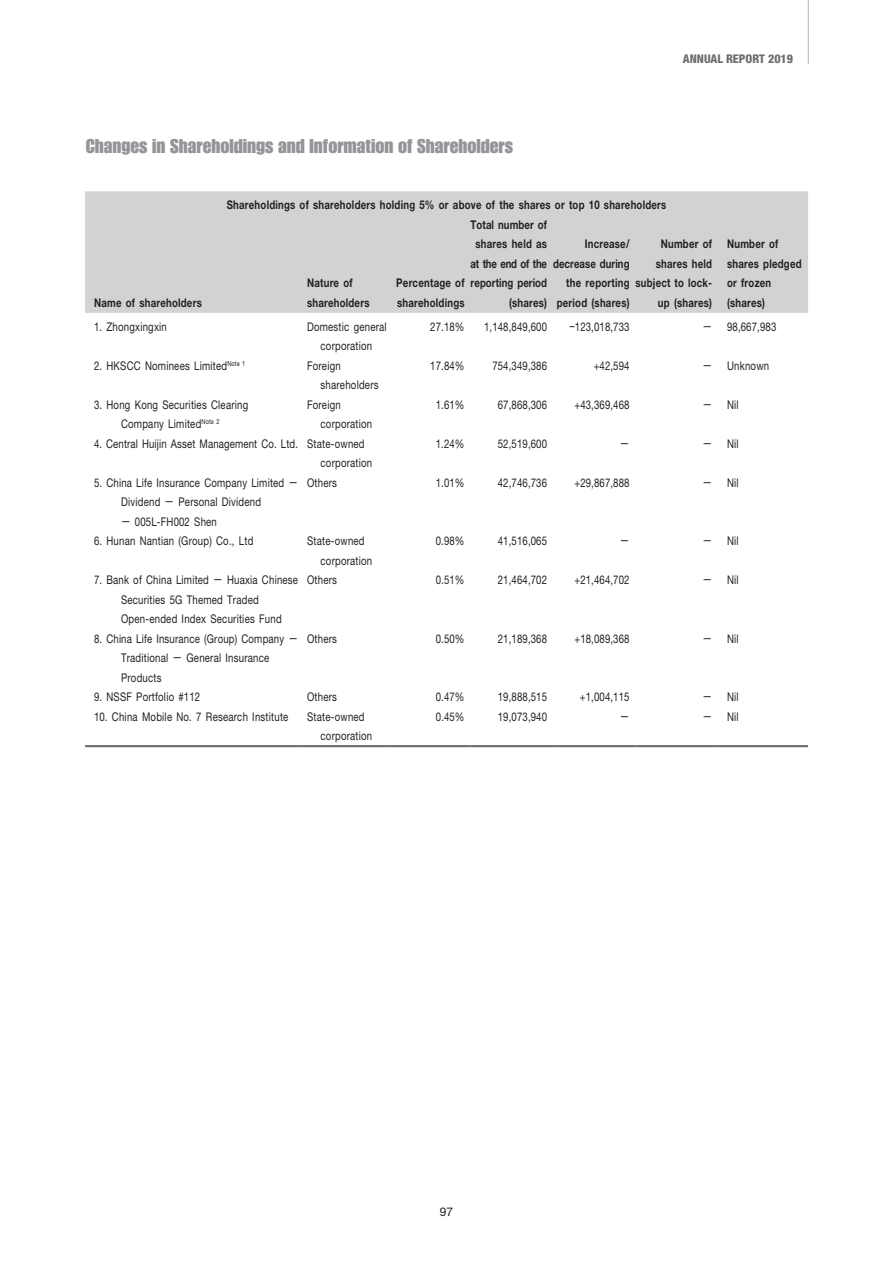
<style>
.page{position:relative;width:893px;height:1263px;background:#fff}
.page>*{position:absolute;margin:0;border:0;box-sizing:border-box;transform-origin:0 0}
.t1{font:19.5px "Impact LT Std";color:#939598}
._15_Table_Stub{font:12px/19.5px "Helvetica Neue LT Std";letter-spacing:.025em;color:#231f20;scale:.8 1}
._01_Body_Text{font:700 12px/19.5px "Helvetica Neue LT Std";letter-spacing:.025em;color:#231f20;text-align:right;scale:.8 1}
._01_Body_Text-2{font:12px "Helvetica Neue LT Std";letter-spacing:.015em;color:#231f20;scale:.8 1}
._15_Table_Stub-2{font:700 12px/19.5px "Helvetica Neue LT Std";letter-spacing:.025em;color:#231f20;scale:.8 1}
._11_P0{font:700 12px/19.5px "Helvetica Neue LT Std";letter-spacing:.025em;color:#231f20;scale:.8 1}
.t2{font:800 condensed 12px "Helvetica Neue LT Std";color:#6c6d70}
._15_Table_Stub-3{font:12px "Helvetica Neue LT Std";letter-spacing:.025em;color:#231f20}
</style>
<div class="page">
<hr style="left:808px;top:0;width:1px;height:64px;background:#b2b3b7">
<div style="left:85px;top:191px;width:723px;height:122px;background:#d1d2d4"></div>
<hr style="left:85px;top:745px;width:213px;height:2px;background:#6c6d70">
<hr style="left:298px;top:745px;width:90px;height:2px;background:#6c6d70">
<hr style="left:388px;top:745px;width:83px;height:2px;background:#6c6d70">
<hr style="left:471px;top:745px;width:82px;height:2px;background:#6c6d70">
<hr style="left:553px;top:745px;width:83px;height:2px;background:#6c6d70">
<hr style="left:636px;top:745px;width:82px;height:2px;background:#6c6d70">
<hr style="left:718px;top:745px;width:90px;height:2px;background:#6c6d70">
<p class="t2" style="left:683px;top:51px;width:112px">ANNUAL REPORT 2019</p>
<h1 class="t1" style="left:86px;top:135px;width:429px">Changes in Shareholdings and Information of Shareholders</h1>
<p class="_01_Body_Text" style="left:227px;top:195px;width:551px">Shareholdings of shareholders holding 5% or above of the shares or top 10 shareholders</p>
<p class="_15_Table_Stub-2" style="left:94px;top:293px;width:136px">Name of shareholders</p>
<p class="_01_Body_Text" style="left:471px;top:215px;width:97px">Total number of shares held as at the end of the reporting period (shares)</p>
<p class="_01_Body_Text" style="left:553px;top:234px;width:97px">Increase/ decrease during the reporting period (shares)</p>
<p class="_01_Body_Text" style="left:636px;top:234px;width:97px">Number of shares held subject to lock&shy;up (shares)</p>
<p class="_15_Table_Stub-2" style="left:727px;top:234px;width:95px">Number of shares pledged or frozen (shares)</p>
<p class="_11_P0" style="left:307px;top:273px;width:80px">Nature of shareholders</p>
<p class="_01_Body_Text" style="left:396px;top:273px;width:87px;text-align:left">Percentage of shareholdings</p>
<p class="_15_Table_Stub" style="left:94px;top:317px;width:93px">1. Zhongxingxin</p>
<p class="_15_Table_Stub" style="left:307px;top:317px;width:101px;text-align:center">Domestic general corporation</p>
<p class="_01_Body_Text-2" style="left:430px;top:319px;width:44px">27.18%</p>
<p class="_01_Body_Text-2" style="left:484px;top:319px;width:80px">1,148,849,600</p>
<p class="_01_Body_Text-2" style="left:570px;top:319px;width:76px">–123,018,733</p>
<p class="_01_Body_Text-2" style="left:702px;top:318px;width:13px">—</p>
<p class="_15_Table_Stub" style="left:727px;top:317px;width:63px">98,667,983</p>
<p class="_15_Table_Stub" style="left:94px;top:356px;width:191px">2. HKSCC Nominees Limited<sup>Note</sup> <sup>1</sup></p>
<p class="_15_Table_Stub" style="left:321px;top:356px;width:74px;text-indent:-14px">Foreign shareholders</p>
<p class="_01_Body_Text-2" style="left:430px;top:358px;width:44px">17.84%</p>
<p class="_01_Body_Text-2" style="left:492px;top:358px;width:70px">754,349,386</p>
<p class="_01_Body_Text-2" style="left:594px;top:358px;width:46px">+42,594</p>
<p class="_01_Body_Text-2" style="left:702px;top:357px;width:13px">—</p>
<p class="_15_Table_Stub" style="left:727px;top:356px;width:54px">Unknown</p>
<p class="_15_Table_Stub" style="left:94px;top:395px;width:194px;text-align:center">3. Hong Kong Securities Clearing<br>Company Limited<sup>Note</sup> <sup>2</sup></p>
<p class="_15_Table_Stub" style="left:321px;top:395px;width:66px;text-indent:-14px">Foreign corporation</p>
<p class="_01_Body_Text-2" style="left:436px;top:397px;width:38px">1.61%</p>
<p class="_01_Body_Text-2" style="left:498px;top:397px;width:63px">67,868,306</p>
<p class="_01_Body_Text-2" style="left:574px;top:397px;width:70px">+43,369,468</p>
<p class="_01_Body_Text-2" style="left:702px;top:396px;width:13px">—</p>
<p class="_15_Table_Stub" style="left:727px;top:395px;width:16px">Nil</p>
<p class="_15_Table_Stub" style="left:94px;top:434px;width:256px">4. Central Huijin Asset Management Co. Ltd.</p>
<p class="_15_Table_Stub" style="left:321px;top:434px;width:66px;text-indent:-14px">State-owned corporation</p>
<p class="_01_Body_Text-2" style="left:436px;top:436px;width:38px">1.24%</p>
<p class="_01_Body_Text-2" style="left:498px;top:436px;width:63px">52,519,600</p>
<p class="_01_Body_Text-2" style="left:620px;top:435px;width:13px">—</p>
<p class="_01_Body_Text-2" style="left:702px;top:435px;width:13px">—</p>
<p class="_15_Table_Stub" style="left:727px;top:434px;width:16px">Nil</p>
<p class="_15_Table_Stub" style="left:121px;top:473px;width:223px;text-indent:-27px">5. China Life Insurance Company Limited —<br>Dividend — Personal Dividend</p>
<p class="_15_Table_Stub" style="left:121px;top:512px;width:121px">— 005L-FH002 Shen</p>
<p class="_15_Table_Stub" style="left:307px;top:473px;width:39px">Others</p>
<p class="_01_Body_Text-2" style="left:436px;top:475px;width:38px">1.01%</p>
<p class="_01_Body_Text-2" style="left:498px;top:475px;width:63px">42,746,736</p>
<p class="_01_Body_Text-2" style="left:574px;top:475px;width:70px">+29,867,888</p>
<p class="_01_Body_Text-2" style="left:702px;top:474px;width:13px">—</p>
<p class="_15_Table_Stub" style="left:727px;top:473px;width:16px">Nil</p>
<p class="_15_Table_Stub" style="left:94px;top:531px;width:201px">6. Hunan Nantian (Group) Co., Ltd</p>
<p class="_15_Table_Stub" style="left:321px;top:531px;width:66px;text-indent:-14px">State-owned corporation</p>
<p class="_01_Body_Text-2" style="left:436px;top:534px;width:38px">0.98%</p>
<p class="_01_Body_Text-2" style="left:498px;top:534px;width:63px">41,516,065</p>
<p class="_01_Body_Text-2" style="left:620px;top:533px;width:13px">—</p>
<p class="_01_Body_Text-2" style="left:702px;top:533px;width:13px">—</p>
<p class="_15_Table_Stub" style="left:727px;top:531px;width:16px">Nil</p>
<p class="_15_Table_Stub" style="left:121px;top:570px;width:223px;text-indent:-27px">7. Bank of China Limited — Huaxia Chinese<br>Securities 5G Themed Traded<br>Open-ended Index Securities Fund</p>
<p class="_15_Table_Stub" style="left:307px;top:570px;width:39px">Others</p>
<p class="_01_Body_Text-2" style="left:436px;top:573px;width:38px">0.51%</p>
<p class="_01_Body_Text-2" style="left:498px;top:573px;width:63px">21,464,702</p>
<p class="_01_Body_Text-2" style="left:574px;top:573px;width:70px">+21,464,702</p>
<p class="_01_Body_Text-2" style="left:702px;top:572px;width:13px">—</p>
<p class="_15_Table_Stub" style="left:727px;top:570px;width:16px">Nil</p>
<p class="_15_Table_Stub" style="left:121px;top:629px;width:223px;text-indent:-27px">8. China Life Insurance (Group) Company —<br>Traditional — General Insurance<br>Products</p>
<p class="_15_Table_Stub" style="left:307px;top:629px;width:39px">Others</p>
<p class="_01_Body_Text-2" style="left:436px;top:631px;width:38px">0.50%</p>
<p class="_01_Body_Text-2" style="left:498px;top:631px;width:63px">21,189,368</p>
<p class="_01_Body_Text-2" style="left:574px;top:631px;width:70px">+18,089,368</p>
<p class="_01_Body_Text-2" style="left:702px;top:630px;width:13px">—</p>
<p class="_15_Table_Stub" style="left:727px;top:629px;width:16px">Nil</p>
<p class="_15_Table_Stub" style="left:94px;top:687px;width:134px">9. NSSF Portfolio #112</p>
<p class="_15_Table_Stub" style="left:307px;top:687px;width:39px">Others</p>
<p class="_01_Body_Text-2" style="left:436px;top:690px;width:38px">0.47%</p>
<p class="_01_Body_Text-2" style="left:498px;top:690px;width:63px">19,888,515</p>
<p class="_01_Body_Text-2" style="left:580px;top:690px;width:64px">+1,004,115</p>
<p class="_01_Body_Text-2" style="left:702px;top:689px;width:13px">—</p>
<p class="_15_Table_Stub" style="left:727px;top:687px;width:16px">Nil</p>
<p class="_15_Table_Stub" style="left:94px;top:707px;width:245px">10. China Mobile No. 7 Research Institute</p>
<p class="_15_Table_Stub" style="left:321px;top:707px;width:66px;text-indent:-14px">State-owned corporation</p>
<p class="_01_Body_Text-2" style="left:436px;top:709px;width:38px">0.45%</p>
<p class="_01_Body_Text-2" style="left:498px;top:709px;width:63px">19,073,940</p>
<p class="_01_Body_Text-2" style="left:620px;top:708px;width:13px">—</p>
<p class="_01_Body_Text-2" style="left:702px;top:708px;width:13px">—</p>
<p class="_15_Table_Stub" style="left:727px;top:707px;width:16px">Nil</p>
<p class="_15_Table_Stub-3" style="left:440px;top:1205px;width:15px">97</p>
</div>
